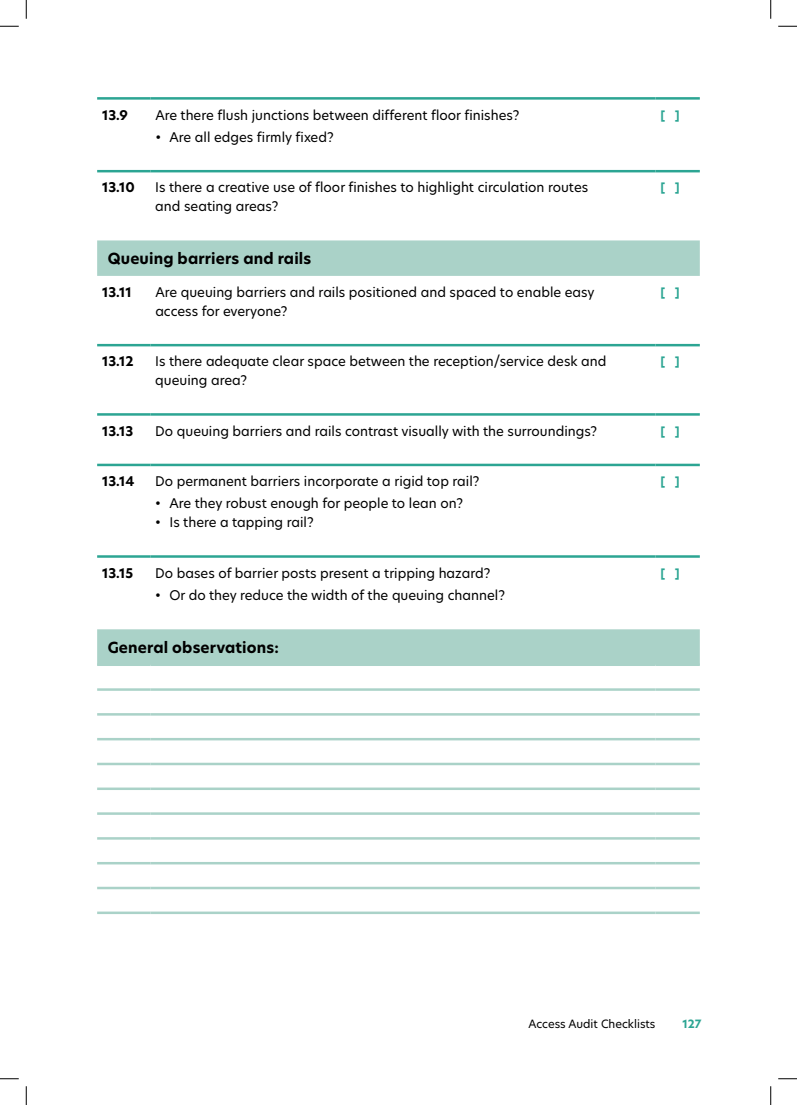
<style>
.page{position:relative;width:797px;height:1105px;background:#fff}
.page>*{position:absolute;margin:0;border:0;box-sizing:border-box;transform-origin:0 0}
.t1{font:700 15px "New Hero";letter-spacing:.01em;color:#000}
.t2{font:13.12px/18.8px "New Hero";color:#000}
.t3{font:700 13.12px "New Hero";color:#000}
.t4{font:800 13.12px "New Hero";color:#2ca593}
.t5{font:11.25px "New Hero";color:#000}
.t6{font:700 11.25px "New Hero";color:#2ca593}
</style>
<div class="page">
<svg style="left:97px;top:240px;width:602px;height:423px"></svg>
<hr style="left:97px;top:97px;width:53px;height:3px;background:#2ca593">
<hr style="left:150px;top:97px;width:505px;height:3px;background:#2ca593">
<hr style="left:655px;top:97px;width:44px;height:3px;background:#2ca593">
<hr style="left:97px;top:170px;width:53px;height:2px;background:#2ca593">
<hr style="left:150px;top:170px;width:505px;height:2px;background:#2ca593">
<hr style="left:655px;top:170px;width:44px;height:2px;background:#2ca593">
<hr style="left:97px;top:344px;width:53px;height:2px;background:#2ca593">
<hr style="left:150px;top:344px;width:505px;height:2px;background:#2ca593">
<hr style="left:655px;top:344px;width:44px;height:2px;background:#2ca593">
<hr style="left:97px;top:413px;width:53px;height:3px;background:#2ca593">
<hr style="left:150px;top:413px;width:505px;height:3px;background:#2ca593">
<hr style="left:655px;top:413px;width:44px;height:3px;background:#2ca593">
<hr style="left:97px;top:464px;width:53px;height:2px;background:#2ca593">
<hr style="left:150px;top:464px;width:505px;height:2px;background:#2ca593">
<hr style="left:655px;top:464px;width:44px;height:2px;background:#2ca593">
<hr style="left:97px;top:555px;width:53px;height:3px;background:#2ca593">
<hr style="left:150px;top:555px;width:505px;height:3px;background:#2ca593">
<hr style="left:655px;top:555px;width:44px;height:3px;background:#2ca593">
<hr style="left:97px;top:663px;width:53px;height:3px;background:#aad2c8">
<hr style="left:150px;top:663px;width:505px;height:3px;background:#aad2c8">
<hr style="left:655px;top:663px;width:44px;height:3px;background:#aad2c8">
<hr style="left:97px;top:688px;width:53px;height:3px;background:#aad2c8">
<hr style="left:150px;top:688px;width:505px;height:3px;background:#aad2c8">
<hr style="left:655px;top:688px;width:44px;height:3px;background:#aad2c8">
<hr style="left:97px;top:713px;width:53px;height:3px;background:#aad2c8">
<hr style="left:150px;top:713px;width:505px;height:3px;background:#aad2c8">
<hr style="left:655px;top:713px;width:44px;height:3px;background:#aad2c8">
<hr style="left:97px;top:738px;width:53px;height:2px;background:#aad2c8">
<hr style="left:150px;top:738px;width:505px;height:2px;background:#aad2c8">
<hr style="left:655px;top:738px;width:44px;height:2px;background:#aad2c8">
<hr style="left:97px;top:763px;width:53px;height:2px;background:#aad2c8">
<hr style="left:150px;top:763px;width:505px;height:2px;background:#aad2c8">
<hr style="left:655px;top:763px;width:44px;height:2px;background:#aad2c8">
<hr style="left:97px;top:787px;width:53px;height:3px;background:#aad2c8">
<hr style="left:150px;top:787px;width:505px;height:3px;background:#aad2c8">
<hr style="left:655px;top:787px;width:44px;height:3px;background:#aad2c8">
<hr style="left:97px;top:812px;width:53px;height:3px;background:#aad2c8">
<hr style="left:150px;top:812px;width:505px;height:3px;background:#aad2c8">
<hr style="left:655px;top:812px;width:44px;height:3px;background:#aad2c8">
<hr style="left:97px;top:837px;width:53px;height:3px;background:#aad2c8">
<hr style="left:150px;top:837px;width:505px;height:3px;background:#aad2c8">
<hr style="left:655px;top:837px;width:44px;height:3px;background:#aad2c8">
<hr style="left:97px;top:862px;width:53px;height:2px;background:#aad2c8">
<hr style="left:150px;top:862px;width:505px;height:2px;background:#aad2c8">
<hr style="left:655px;top:862px;width:44px;height:2px;background:#aad2c8">
<hr style="left:97px;top:887px;width:53px;height:2px;background:#aad2c8">
<hr style="left:150px;top:887px;width:505px;height:2px;background:#aad2c8">
<hr style="left:655px;top:887px;width:44px;height:2px;background:#aad2c8">
<hr style="left:97px;top:911px;width:53px;height:3px;background:#aad2c8">
<hr style="left:150px;top:911px;width:505px;height:3px;background:#aad2c8">
<hr style="left:655px;top:911px;width:44px;height:3px;background:#aad2c8">
<svg style="left:0;top:25px;width:19px;height:2px"></svg>
<svg style="left:778px;top:25px;width:19px;height:2px"></svg>
<svg style="left:0;top:1078px;width:19px;height:1px"></svg>
<svg style="left:778px;top:1078px;width:19px;height:1px"></svg>
<svg style="left:25px;top:0;width:2px;height:19px"></svg>
<svg style="left:25px;top:1086px;width:2px;height:19px"></svg>
<svg style="left:770px;top:0;width:1px;height:19px"></svg>
<svg style="left:770px;top:1086px;width:1px;height:19px"></svg>
<p class="t3" style="left:102px;top:106px;width:27px">13.9</p>
<p class="t2" style="left:155px;top:105px;width:365px">Are there flush junctions between different floor finishes?</p>
<p class="t2" style="left:155px;top:127px;width:180px">• Are all edges firmly fixed?</p>
<p class="t4" style="left:660px;top:106px;width:21px">[ ]</p>
<p class="t3" style="left:102px;top:179px;width:34px">13.10</p>
<p class="t2" style="left:155px;top:178px;width:434px">Is there a creative use of floor finishes to highlight circulation routes and seating areas?</p>
<p class="t4" style="left:660px;top:179px;width:21px">[ ]</p>
<p class="t1" style="left:108px;top:248px;width:205px">Queuing barriers and rails</p>
<p class="t3" style="left:102px;top:283px;width:31px">13.11</p>
<p class="t2" style="left:155px;top:283px;width:441px">Are queuing barriers and rails positioned and spaced to enable easy access for everyone?</p>
<p class="t4" style="left:660px;top:283px;width:21px">[ ]</p>
<p class="t3" style="left:102px;top:352px;width:33px">13.12</p>
<p class="t2" style="left:155px;top:352px;width:452px">Is there adequate clear space between the reception/service desk and queuing area?</p>
<p class="t4" style="left:660px;top:352px;width:21px">[ ]</p>
<p class="t3" style="left:102px;top:422px;width:33px">13.13</p>
<p class="t2" style="left:155px;top:421px;width:443px">Do queuing barriers and rails contrast visually with the surroundings?</p>
<p class="t4" style="left:660px;top:422px;width:21px">[ ]</p>
<p class="t3" style="left:102px;top:472px;width:34px">13.14</p>
<p class="t2" style="left:155px;top:472px;width:326px">Do permanent barriers incorporate a rigid top rail?</p>
<p class="t2" style="left:155px;top:494px;width:309px">• Are they robust enough for people to lean on?</p>
<p class="t2" style="left:155px;top:513px;width:160px">• Is there a tapping rail?</p>
<p class="t4" style="left:660px;top:472px;width:21px">[ ]</p>
<p class="t3" style="left:102px;top:564px;width:33px">13.15</p>
<p class="t2" style="left:155px;top:563px;width:336px">Do bases of barrier posts present a tripping hazard?</p>
<p class="t2" style="left:155px;top:585px;width:351px">• Or do they reduce the width of the queuing channel?</p>
<p class="t1" style="left:108px;top:637px;width:172px">General observations:</p>
<p class="t4" style="left:660px;top:564px;width:21px">[ ]</p>
<p class="t5" style="left:528px;top:1016px;width:128px">Access Audit Checklists</p>
<p class="t6" style="left:682px;top:1016px;width:21px">127</p>
</div>
